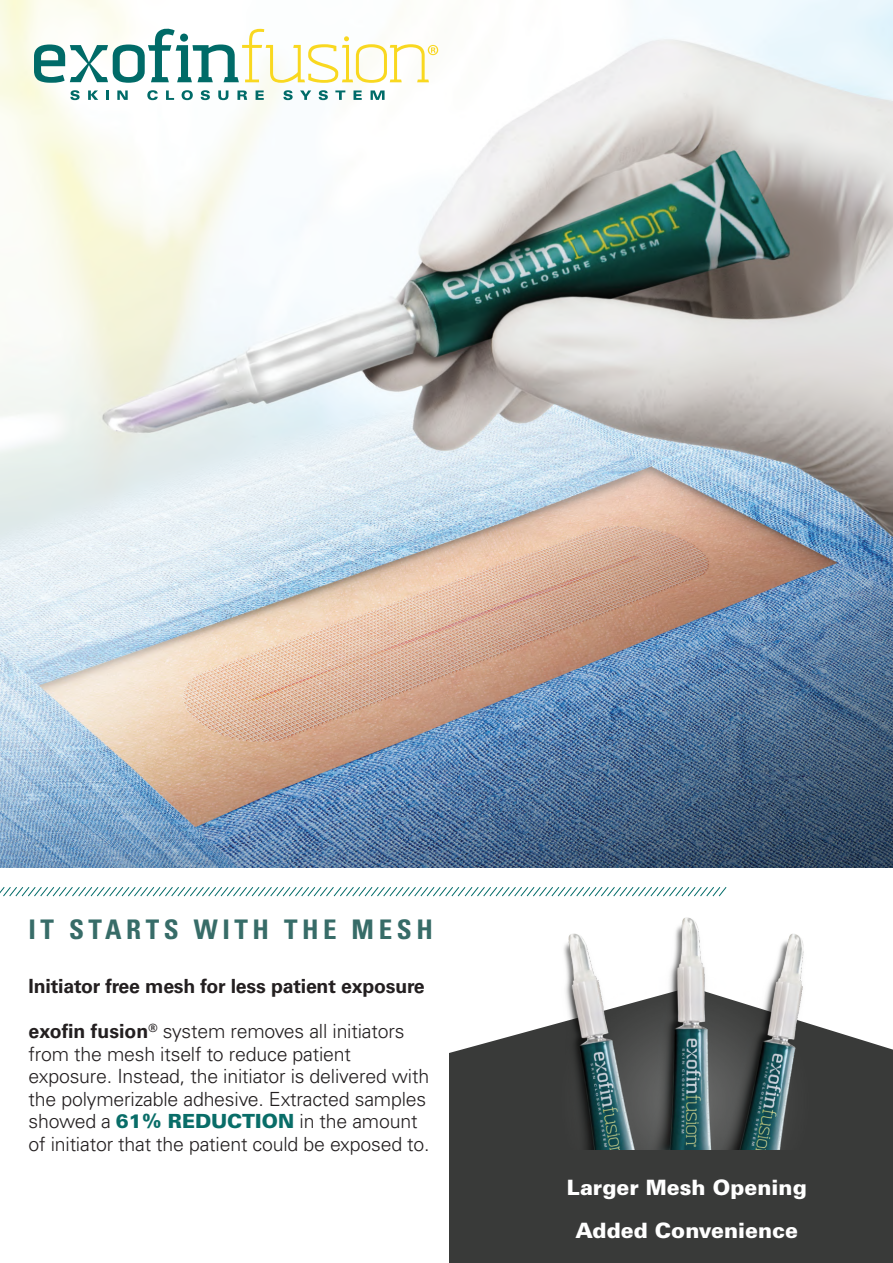
<style>
.page{position:relative;width:893px;height:1263px;background:#fff}
.page>*{position:absolute;margin:0;border:0;box-sizing:border-box;transform-origin:0 0}
.t1{font:700 condensed 27px "Univers LT";letter-spacing:.17em;color:#376c68}
.t2{font:900 21.15px/42.3px "Univers LT";color:#fff;text-align:center}
.t3{font:300 19.5px/22.5px "Univers LT";letter-spacing:-.01em;color:#231f20}
.t4{font:700 19.5px "Univers LT";letter-spacing:-.01em;color:#231f20}
.s1{font-weight:700}
.s2{font-weight:900;color:#096d68}
</style>
<div class="page">
<img style="left:0;top:0;width:893px;height:867px">
<svg style="left:34px;top:28px;width:404px;height:55px"></svg>
<svg style="left:70px;top:90px;width:10px;height:10px"></svg>
<svg style="left:88px;top:90px;width:10px;height:10px"></svg>
<svg style="left:106px;top:90px;width:3px;height:10px"></svg>
<svg style="left:117px;top:90px;width:11px;height:10px"></svg>
<svg style="left:147px;top:90px;width:11px;height:10px"></svg>
<svg style="left:166px;top:90px;width:8px;height:10px"></svg>
<svg style="left:182px;top:90px;width:11px;height:10px"></svg>
<svg style="left:201px;top:90px;width:9px;height:10px"></svg>
<svg style="left:218px;top:90px;width:10px;height:10px"></svg>
<svg style="left:237px;top:90px;width:10px;height:10px"></svg>
<svg style="left:256px;top:90px;width:8px;height:10px"></svg>
<svg style="left:283px;top:90px;width:10px;height:10px"></svg>
<svg style="left:300px;top:90px;width:11px;height:10px"></svg>
<svg style="left:319px;top:90px;width:9px;height:10px"></svg>
<svg style="left:335px;top:90px;width:10px;height:10px"></svg>
<svg style="left:353px;top:90px;width:9px;height:10px"></svg>
<svg style="left:371px;top:90px;width:14px;height:10px"></svg>
<svg style="left:449px;top:1023px;width:444px;height:30px"></svg>
<div style="left:449px;top:1053px;width:444px;height:210px;background:#393a39"></div>
<img style="left:559px;top:917px;width:255px;height:232px">
<svg style="left:0;top:887px;width:727px;height:10px"></svg>
<h1 class="t1" style="left:28px;top:913px;width:406px">IT STARTS WITH THE MESH</h1>
<p class="t4" style="left:28px;top:975px;width:398px">Initiator free mesh for less patient exposure</p>
<p class="t3" style="left:28px;top:1020px;width:403px"><span class="s1">exofin fusion</span><sup>®</sup> system removes all initiators from the mesh itself to reduce patient exposure. Instead, the initiator is delivered with the polymerizable adhesive. Extracted samples showed a <span class="s2">61% REDUCTION</span> in the amount of initiator that the patient could be exposed to.</p>
<p class="t2" style="left:567px;top:1166px;width:242px">Larger Mesh Opening<br>Added Convenience</p>
</div>
